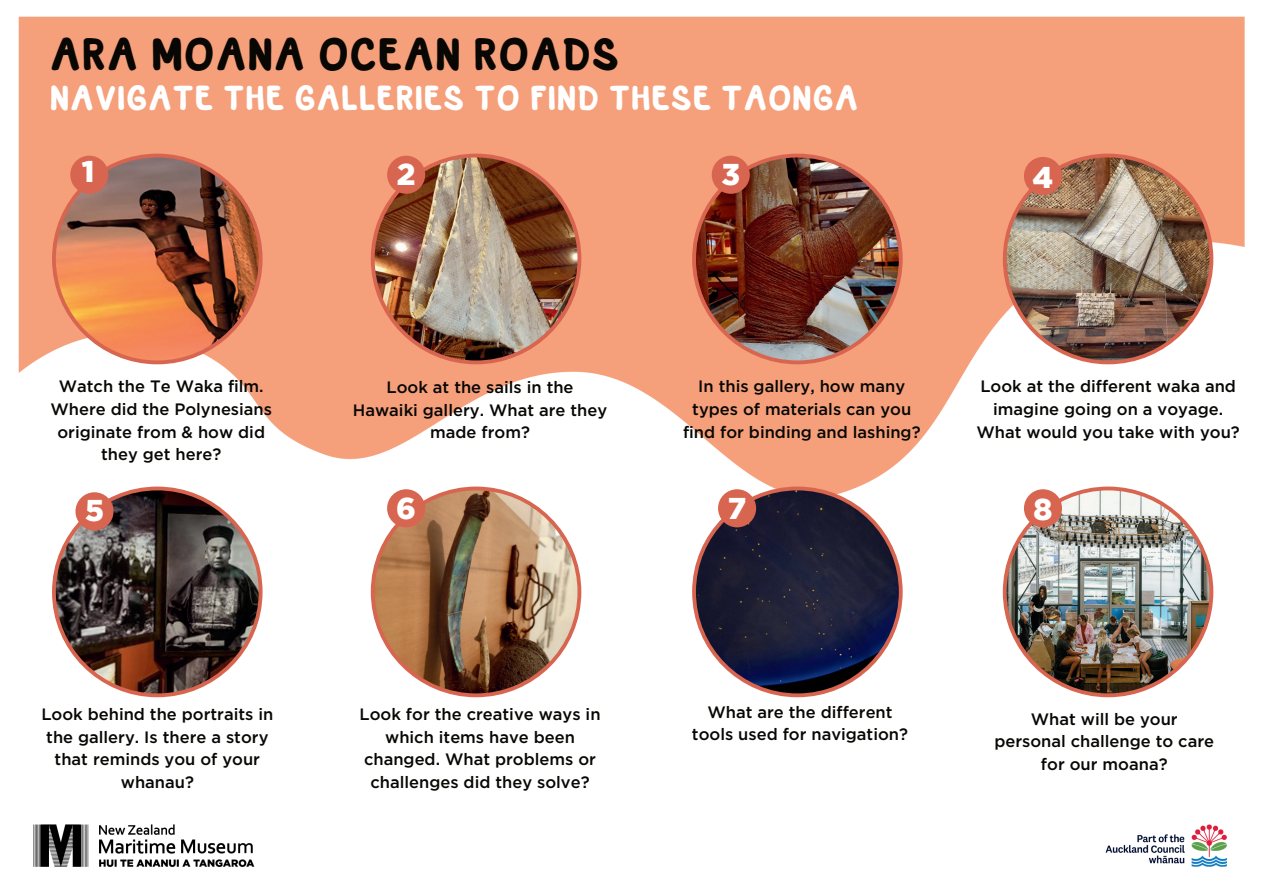
<style>
.page{position:relative;width:1263px;height:894px;background:#fff}
.page>*{position:absolute;margin:0;border:0;box-sizing:border-box;transform-origin:0 0}
.t1{font:45px "Adventura Title";color:#080704}
.t2{font:34.5px "Adventura Title";color:#fff}
.t3{font:900 30px "Gotham";color:#fff}
.t4{font:500 16.5px/22.5px "Gotham";color:#080704;text-align:center}
</style>
<div class="page">
<img style="left:18px;top:16px;width:1227px;height:851px">
<svg style="left:52px;top:486px;width:211px;height:211px"></svg>
<svg style="left:692px;top:486px;width:211px;height:211px"></svg>
<svg style="left:371px;top:486px;width:210px;height:211px"></svg>
<img style="left:1003px;top:486px;width:210px;height:211px">
<div style="left:75px;top:492px;width:39px;height:38px;background:#d7654f;border-radius:50%"></div>
<div style="left:387px;top:489px;width:38px;height:38px;background:#d7654f;border-radius:50%"></div>
<div style="left:1024px;top:489px;width:38px;height:38px;background:#d7654f;border-radius:50%"></div>
<div style="left:718px;top:489px;width:38px;height:38px;background:#d7654f;border-radius:50%"></div>
<svg style="left:52px;top:154px;width:211px;height:210px;background:#bd7555"></svg>
<div style="left:70px;top:156px;width:38px;height:38px;background:#d7654f;border-radius:50%"></div>
<img style="left:371px;top:154px;width:210px;height:210px">
<div style="left:387px;top:156px;width:38px;height:38px;background:#d7654f;border-radius:50%"></div>
<img style="left:692px;top:154px;width:211px;height:210px">
<div style="left:712px;top:156px;width:38px;height:38px;background:#d7654f;border-radius:50%"></div>
<img style="left:1003px;top:154px;width:210px;height:210px">
<div style="left:1024px;top:157px;width:38px;height:38px;background:#d7654f;border-radius:50%"></div>
<h1 class="t1" style="left:50px;top:25px;width:572px">ARA MOANA OCEAN ROADS</h1>
<h2 class="t2" style="left:50px;top:76px;width:811px">NAVIGATE THE GALLERIES TO FIND THESE TAONGA</h2>
<h3 class="t3" style="left:82px;top:154px;width:14px">1</h3>
<h3 class="t3" style="left:397px;top:156px;width:20px">2</h3>
<h3 class="t3" style="left:721px;top:156px;width:20px">3</h3>
<h3 class="t3" style="left:1033px;top:160px;width:22px">4</h3>
<p class="t4" style="left:50px;top:375px;width:223px">Watch the Te Waka film.<br>Where did the Polynesians originate from &amp; how did they get here?</p>
<h3 class="t3" style="left:85px;top:493px;width:20px">5</h3>
<p class="t4" style="left:353px;top:376px;width:256px">Look at the sails in the<br>Hawaiki gallery. What are they made from?</p>
<h3 class="t3" style="left:396px;top:490px;width:21px">6</h3>
<p class="t4" style="left:683px;top:375px;width:239px">In this gallery, how many types of materials can you find for binding and lashing?</p>
<h3 class="t3" style="left:728px;top:490px;width:20px">7</h3>
<p class="t4" style="left:976px;top:375px;width:265px">Look at the different waka and imagine going on a voyage.<br>What would you take with you?</p>
<h3 class="t3" style="left:1033px;top:492px;width:20px">8</h3>
<p class="t4" style="left:41px;top:702px;width:234px">Look behind the portraits in the gallery. Is there a story that reminds you of your whanau?</p>
<p class="t4" style="left:360px;top:702px;width:242px">Look for the creative ways in which items have been changed. What problems or challenges did they solve?</p>
<p class="t4" style="left:692px;top:700px;width:218px">What are the different tools used for navigation?</p>
<p class="t4" style="left:994px;top:707px;width:221px">What will be your personal challenge to care for our moana?</p>
</div>
